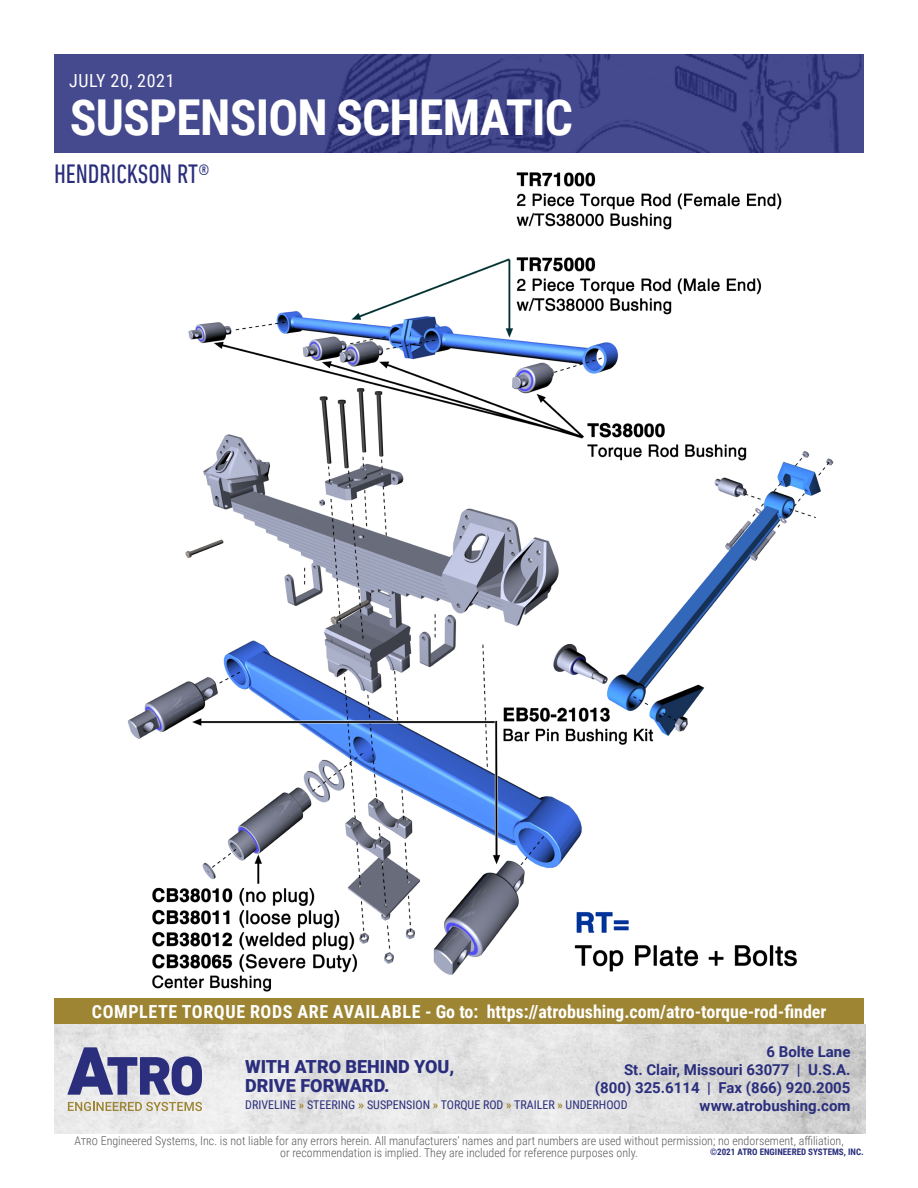
<style>
.page{position:relative;width:918px;height:1188px;background:#fff}
.page>*{position:absolute;margin:0;border:0;box-sizing:border-box;transform-origin:0 0}
.t1{font:700 49.5px "Roboto Condensed";letter-spacing:-.015em;color:#fff}
.t2{font:condensed 27px "DIN Next LT Pro";color:#2a2e7c}
.t3{font:700 18px "Roboto Condensed";color:#fff}
.t4{font:900 18px/18.6px "Roboto";color:#2a2e7c}
.t5{font:18px "Roboto Condensed";letter-spacing:.035em;color:#fff}
.t6{font:700 15px/18px "Roboto";color:#2a2e7c;text-align:right}
.t7{font:300 12px/12px "Roboto Condensed";color:#58595b;text-align:center}
.t8{font:12px "Roboto Condensed";color:#2a2e7c}
.t9{font:700 9px "Roboto Condensed";color:#2a2e7c}
.s1{font-weight:700;color:#9e8533}
.s2{font-family:"Roboto";font-weight:700;color:#9e8533}
</style>
<div class="page">
<img style="left:127px;top:172px;width:707px;height:820px">
<div style="left:54px;top:998px;width:810px;height:27px;background:#9e8533"></div>
<img style="left:54px;top:54px;width:810px;height:99px">
<img style="left:54px;top:1024px;width:812px;height:110px">
<svg style="left:68px;top:1047px;width:134px;height:48px;background:#8486af"></svg>
<svg style="left:68px;top:1102px;width:134px;height:9px"></svg>
<h3 class="t5" style="left:69px;top:68px;width:107px">JULY 20, 2021</h3>
<h1 class="t1" style="left:70px;top:83px;width:505px">SUSPENSION SCHEMATIC</h1>
<h2 class="t2" style="left:54px;top:159px;width:157px">HENDRICKSON RT®</h2>
<h3 class="t3" style="left:92px;top:999px;width:736px">COMPLETE TORQUE RODS ARE AVAILABLE - Go to: https://atrobushing.com/atro-torque-rod-finder</h3>
<p class="t6" style="left:595px;top:1042px;width:257px">6 Bolte Lane<br>St. Clair, Missouri 63077 | U.S.A. (800) 325.6114 | Fax (866) 920.2005 www.atrobushing.com</p>
<p class="t7" style="left:74px;top:1134px;width:771px">Atro Engineered Systems, Inc. is not liable for any errors herein. All manufacturers’ names and part numbers are used without permission; no endorsement, affiliation, or recommendation is implied. They are included for reference purposes only.</p>
<h3 class="t4" style="left:245px;top:1057px;width:211px">WITH ATRO BEHIND YOU,<br>DRIVE FORWARD.</h3>
<p class="t8" style="left:245px;top:1097px;width:384px">DRIVELINE <span class="s1">»</span> STEERING <span class="s2">»</span> SUSPENSION <span class="s1">»</span> TORQUE ROD <span class="s1">»</span> TRAILER <span class="s1">»</span> UNDERHOOD</p>
<p class="t9" style="left:710px;top:1145px;width:155px">©2021 ATRO ENGINEERED SYSTEMS, INC.</p>
</div>
